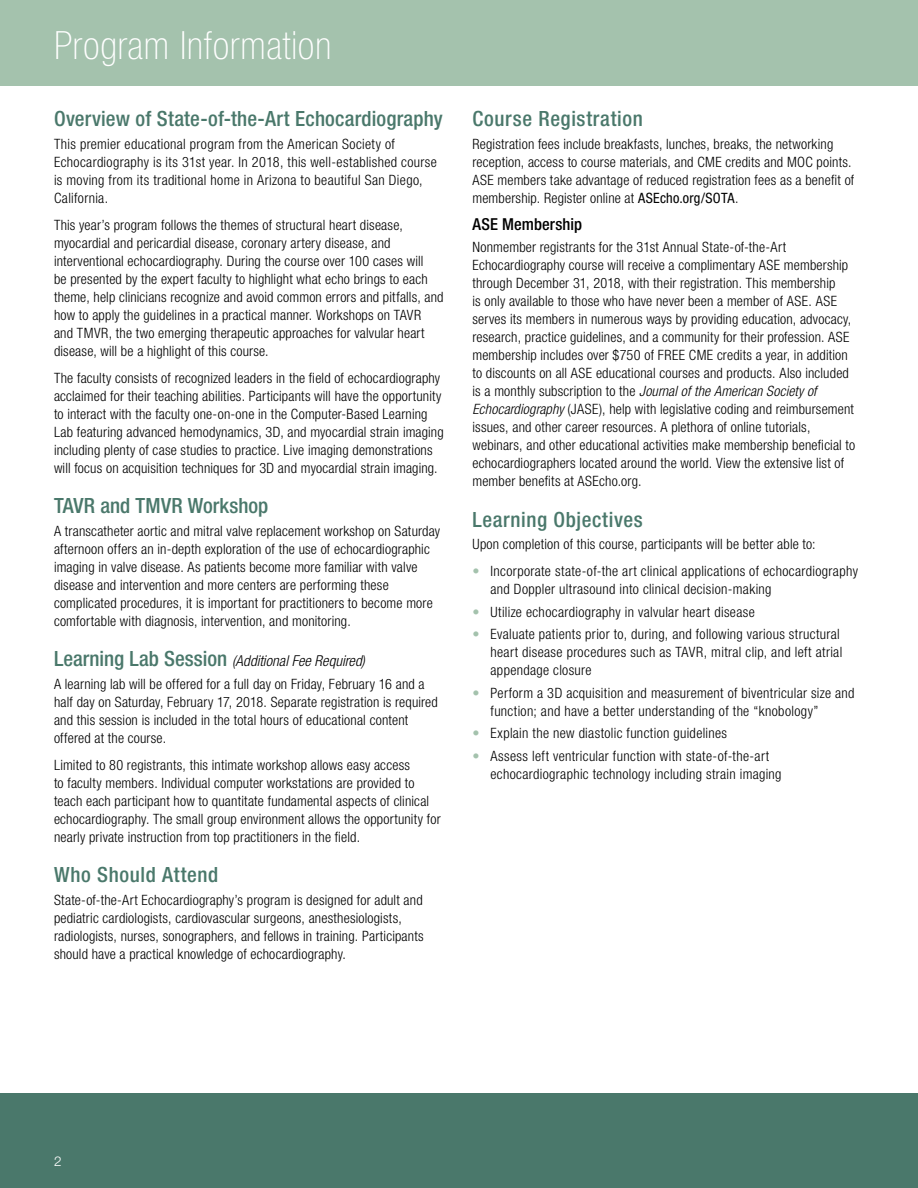
<style>
.page{position:relative;width:918px;height:1188px;background:#fff}
.page>*{position:absolute;margin:0;border:0;box-sizing:border-box;transform-origin:0 0}
.page_header{font:100 condensed 39px "Helvetica Neue LT Std";letter-spacing:.02em;color:#fff}
.content_subhead{font:500 condensed 21px "Helvetica Neue LT Std";letter-spacing:.025em;color:#4a786b}
.content_subhead-2{font:500 condensed 21px "Helvetica Neue LT Std";color:#4a786b}
.body_copy{font:500 condensed 16.5px "Helvetica Neue LT Std";letter-spacing:.005em;color:#000}
.body_copy-2{font:italic 300 condensed 15px "Helvetica Neue LT Std";letter-spacing:.005em;color:#000}
.body_copy-3{font:300 condensed 14.25px/18px "Helvetica Neue LT Std";letter-spacing:.015em;color:#000}
.bulleted_list{font:300 condensed 14.25px/18px "Helvetica Neue LT Std";letter-spacing:.025em;color:#000}
.t1{font:300 13.5px "Helvetica Neue LT Std";color:#fff}
.s1{font-weight:500;font-style:normal;font-size:21px;color:#4a786b}
.s2{font-weight:400}
.s3{font-style:italic}
.s4{color:#a4c2ad}
</style>
<div class="page">
<div style="left:0;top:1094px;width:918px;height:94px;background:#4a786b"></div>
<div style="left:0;top:0;width:918px;height:86px;background:#a4c2ad"></div>
<p class="page_header" style="left:54px;top:24px;width:279px">Program Information</p>
<p class="content_subhead" style="left:54px;top:106px;width:390px">Overview of State-of-the-Art Echocardiography</p>
<p class="body_copy-3" style="left:54px;top:134px;width:384px">This premier educational program from the American Society of Echocardiography is its 31st year. In 2018, this well-established course is moving from its traditional home in Arizona to beautiful San Diego, California.</p>
<p class="body_copy-3" style="left:54px;top:215px;width:391px">This year’s program follows the themes of structural heart disease, myocardial and pericardial disease, coronary artery disease, and interventional echocardiography. During the course over 100 cases will<br>be presented by the expert faculty to highlight what echo brings to each theme, help clinicians recognize and avoid common errors and pitfalls, and how to apply the guidelines in a practical manner. Workshops on TAVR and TMVR, the two emerging therapeutic approaches for valvular heart disease, will be a highlight of this course.</p>
<p class="body_copy-3" style="left:54px;top:368px;width:391px">The faculty consists of recognized leaders in the field of echocardiography acclaimed for their teaching abilities. Participants will have the opportunity to interact with the faculty one-on-one in the Computer-Based Learning Lab featuring advanced hemodynamics, 3D, and myocardial strain imaging including plenty of case studies to practice. Live imaging demonstrations will focus on acquisition techniques for 3D and myocardial strain imaging.</p>
<p class="content_subhead-2" style="left:54px;top:493px;width:216px">TAVR and TMVR Workshop</p>
<p class="body_copy-3" style="left:54px;top:521px;width:388px">A transcatheter aortic and mitral valve replacement workshop on Saturday afternoon offers an in-depth exploration of the use of echocardiographic imaging in valve disease. As patients become more familiar with valve disease and intervention and more centers are performing these complicated procedures, it is important for practitioners to become more comfortable with diagnosis, intervention, and monitoring.</p>
<p class="body_copy-2" style="left:54px;top:652px;width:312px"><span class="s1">Learning Lab Session</span> (Additional Fee Required)</p>
<p class="body_copy-3" style="left:54px;top:674px;width:385px">A learning lab will be offered for a full day on Friday, February 16 and a half day on Saturday, February 17, 2018. Separate registration is required and this session is included in the total hours of educational content offered at the course.</p>
<p class="body_copy-3" style="left:54px;top:755px;width:388px">Limited to 80 registrants, this intimate workshop allows easy access<br>to faculty members. Individual computer workstations are provided to teach each participant how to quantitate fundamental aspects of clinical echocardiography. The small group environment allows the opportunity for nearly private instruction from top practitioners in the field.</p>
<p class="content_subhead" style="left:54px;top:862px;width:166px">Who Should Attend</p>
<p class="body_copy-3" style="left:54px;top:890px;width:371px">State-of-the-Art Echocardiography’s program is designed for adult and pediatric cardiologists, cardiovascular surgeons, anesthesiologists, radiologists, nurses, sonographers, and fellows in training. Participants should have a practical knowledge of echocardiography.</p>
<p class="content_subhead" style="left:472px;top:106px;width:172px">Course Registration</p>
<p class="body_copy-3" style="left:472px;top:134px;width:383px">Registration fees include breakfasts, lunches, breaks, the networking reception, access to course materials, and CME credits and MOC points.<br>ASE members take advantage of reduced registration fees as a benefit of membership. Register online at <span class="s2">ASEcho.org/SOTA</span>.</p>
<p class="body_copy" style="left:472px;top:214px;width:111px">ASE Membership</p>
<p class="body_copy-3" style="left:472px;top:238px;width:384px">Nonmember registrants for the 31st Annual State-of-the-Art Echocardiography course will receive a complimentary ASE membership through December 31, 2018, with their registration. This membership<br>is only available to those who have never been a member of ASE. ASE serves its members in numerous ways by providing education, advocacy, research, practice guidelines, and a community for their profession. ASE membership includes over $750 of FREE CME credits a year, in addition to discounts on all ASE educational courses and products. Also included is a monthly subscription to the <span class="s3">Journal of the American Society of Echocardiography</span> (JASE), help with legislative coding and reimbursement issues, and other career resources. A plethora of online tutorials, webinars, and other educational activities make membership beneficial to echocardiographers located around the world. View the extensive list of member benefits at ASEcho.org.</p>
<p class="content_subhead" style="left:472px;top:507px;width:172px">Learning Objectives</p>
<p class="body_copy-3" style="left:472px;top:535px;width:345px">Upon completion of this course, participants will be better able to:</p>
<p class="bulleted_list" style="left:490px;top:562px;width:369px;text-indent:-18px"><span class="s4">•</span> Incorporate state-of-the art clinical applications of echocardiography and Doppler ultrasound into clinical decision-making</p>
<p class="bulleted_list" style="left:472px;top:602px;width:284px"><span class="s4">•</span> Utilize echocardiography in valvular heart disease</p>
<p class="bulleted_list" style="left:490px;top:625px;width:353px;text-indent:-18px"><span class="s4">•</span> Evaluate patients prior to, during, and following various structural heart disease procedures such as TAVR, mitral clip, and left atrial appendage closure</p>
<p class="bulleted_list" style="left:490px;top:683px;width:366px;text-indent:-18px"><span class="s4">•</span> Perform a 3D acquisition and measurement of biventricular size and function; and have a better understanding of the “knobology”</p>
<p class="bulleted_list" style="left:472px;top:724px;width:256px"><span class="s4">•</span> Explain the new diastolic function guidelines</p>
<p class="bulleted_list" style="left:490px;top:746px;width:293px;text-indent:-18px"><span class="s4">•</span> Assess left ventricular function with state-of-the-art echocardiographic technology including strain imaging</p>
<p class="t1" style="left:54px;top:1153px;width:9px">2</p>
</div>
